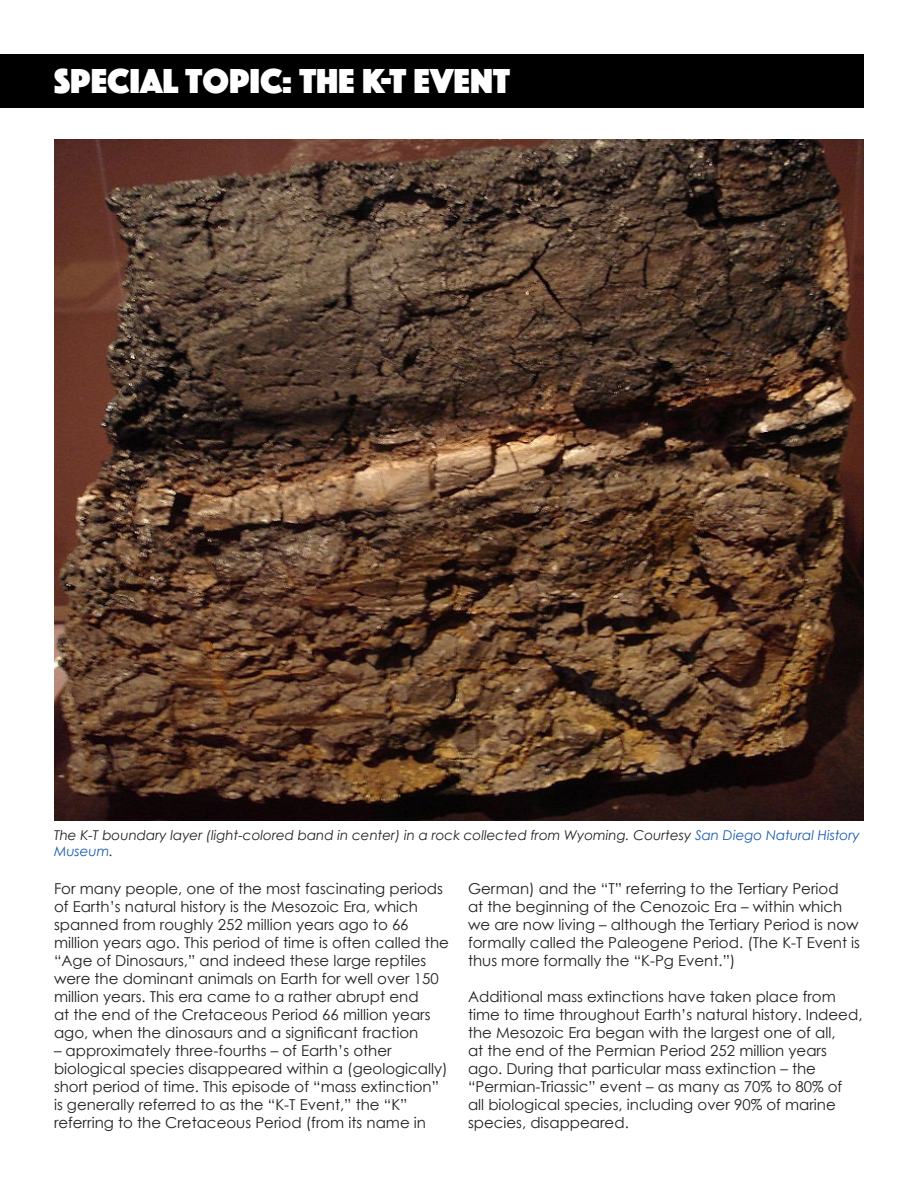
<style>
.page{position:relative;width:918px;height:1188px;background:#fff}
.page>*{position:absolute;margin:0;border:0;box-sizing:border-box;transform-origin:0 0}
.t1{font:36px "Phosphate Solid";color:#fff}
.Body_Type{font:15px/18px "Century Gothic";color:#231f20}
.Cutlines{font:italic 13.5px/16.2px "Century Gothic";color:#231f20}
.s1{color:#195aaf}
</style>
<div class="page">
<div style="left:0;top:54px;width:864px;height:54px;background:#000"></div>
<img style="left:54px;top:140px;width:810px;height:681px">
<p class="t1" style="left:54px;top:55px;width:457px">SPECIAL TOPIC: THE K-T EVENT</p>
<p class="Cutlines" style="left:54px;top:827px;width:807px">The K-T boundary layer (light-colored band in center) in a rock collected from Wyoming. Courtesy <span class="s1">San Diego Natural History<br>Museum</span>.</p>
<p class="Body_Type" style="left:54px;top:879px;width:396px">For many people, one of the most fascinating periods of Earth’s natural history is the Mesozoic Era, which spanned from roughly 252 million years ago to 66 million years ago. This period of time is often called the “Age of Dinosaurs,” and indeed these large reptiles were the dominant animals on Earth for well over 150 million years. This era came to a rather abrupt end<br>at the end of the Cretaceous Period 66 million years ago, when the dinosaurs and a significant fraction</p>
<p class="Body_Type" style="left:54px;top:1041px;width:395px">– approximately three-fourths – of Earth’s other biological species disappeared within a (geologically) short period of time. This episode of “mass extinction” is generally referred to as the “K-T Event,” the “K” referring to the Cretaceous Period (from its name in</p>
<p class="Body_Type" style="left:468px;top:879px;width:394px">German) and the “T” referring to the Tertiary Period<br>at the beginning of the Cenozoic Era – within which we are now living – although the Tertiary Period is now formally called the Paleogene Period. (The K-T Event is thus more formally the “K-Pg Event.”)</p>
<p class="Body_Type" style="left:468px;top:987px;width:396px">Additional mass extinctions have taken place from time to time throughout Earth’s natural history. Indeed, the Mesozoic Era began with the largest one of all,<br>at the end of the Permian Period 252 million years ago. During that particular mass extinction – the “Permian-Triassic” event – as many as 70% to 80% of<br>all biological species, including over 90% of marine species, disappeared.</p>
</div>
